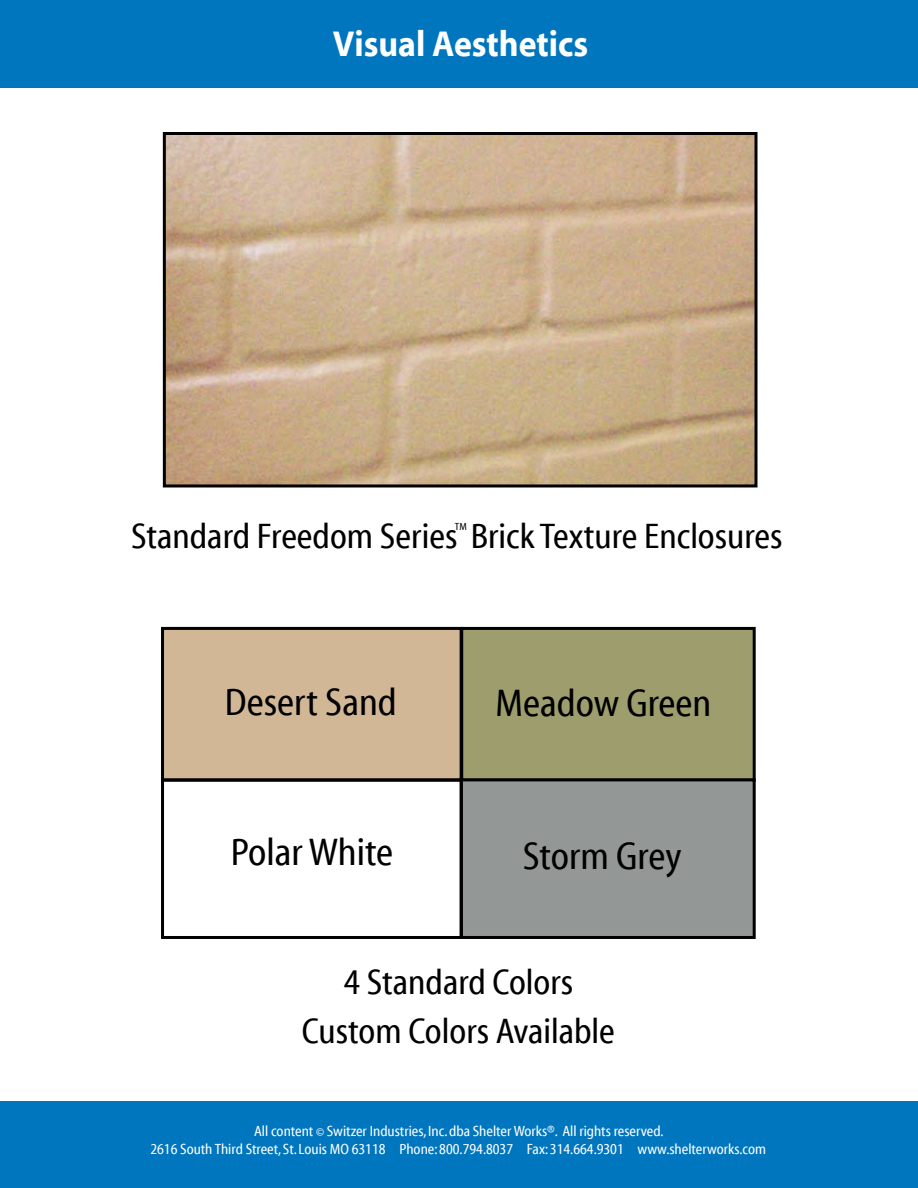
<style>
.page{position:relative;width:918px;height:1188px;background:#fff}
.page>*{position:absolute;margin:0;border:0;box-sizing:border-box;transform-origin:0 0}
.t1{font:39px "Myriad Cn Web";color:#000}
.t2{font:36.3px "Myriad Bd Web";color:#fff;scale:.91 1}
.t3{font:36px/49.1px "Myriad Cn Web";color:#000;text-align:center}
.t4{font:15px/18px "Myriad Cn Web";color:#fff;text-align:center}
.t5{font:10.5px "Myriad Cn Web";color:#000}
.s1{font-size:12px}
</style>
<div class="page">
<div style="left:0;top:0;width:918px;height:87px;background:#0076bf"></div>
<div style="left:0;top:1101px;width:918px;height:87px;background:#0076bf"></div>
<div style="left:462px;top:628px;width:292px;height:152px;background:#9e9d6d"></div>
<div style="left:460px;top:627px;width:296px;height:155px;border:3px solid #000"></div>
<div style="left:461px;top:780px;width:293px;height:157px;background:#939796"></div>
<div style="left:460px;top:778px;width:296px;height:161px;border:3px solid #000"></div>
<div style="left:163px;top:628px;width:298px;height:152px;background:#d1b796"></div>
<div style="left:161px;top:627px;width:302px;height:155px;border:3px solid #000"></div>
<div style="left:161px;top:778px;width:302px;height:161px;border:3px solid #000"></div>
<img style="left:167px;top:136px;width:587px;height:347px">
<div style="left:163px;top:132px;width:595px;height:355px;border:3px solid #000"></div>
<h2 class="t2" style="left:333px;top:24px;width:282px">Visual Aesthetics</h2>
<h3 class="t3" style="left:131px;top:512px;width:653px">Standard Freedom Series Brick Texture Enclosures</h3>
<p class="t5" style="left:455px;top:521px;width:13px">TM</p>
<h1 class="t1" style="left:225px;top:681px;width:174px">Desert Sand</h1>
<h1 class="t1" style="left:496px;top:682px;width:217px">Meadow Green</h1>
<h1 class="t1" style="left:231px;top:831px;width:164px">Polar White</h1>
<h1 class="t1" style="left:523px;top:835px;width:160px">Storm Grey</h1>
<h3 class="t3" style="left:302px;top:959px;width:315px">4 Standard Colors<br>Custom Colors Available</h3>
<p class="t4" style="left:150px;top:1122px;width:617px">All content <span class="s1">©</span> Switzer Industries, Inc. dba Shelter Works®. All rights reserved.<br>2616 South Third Street, St. Louis MO 63118 Phone: 800.794.8037 Fax: 314.664.9301 www.shelterworks.com</p>
</div>
